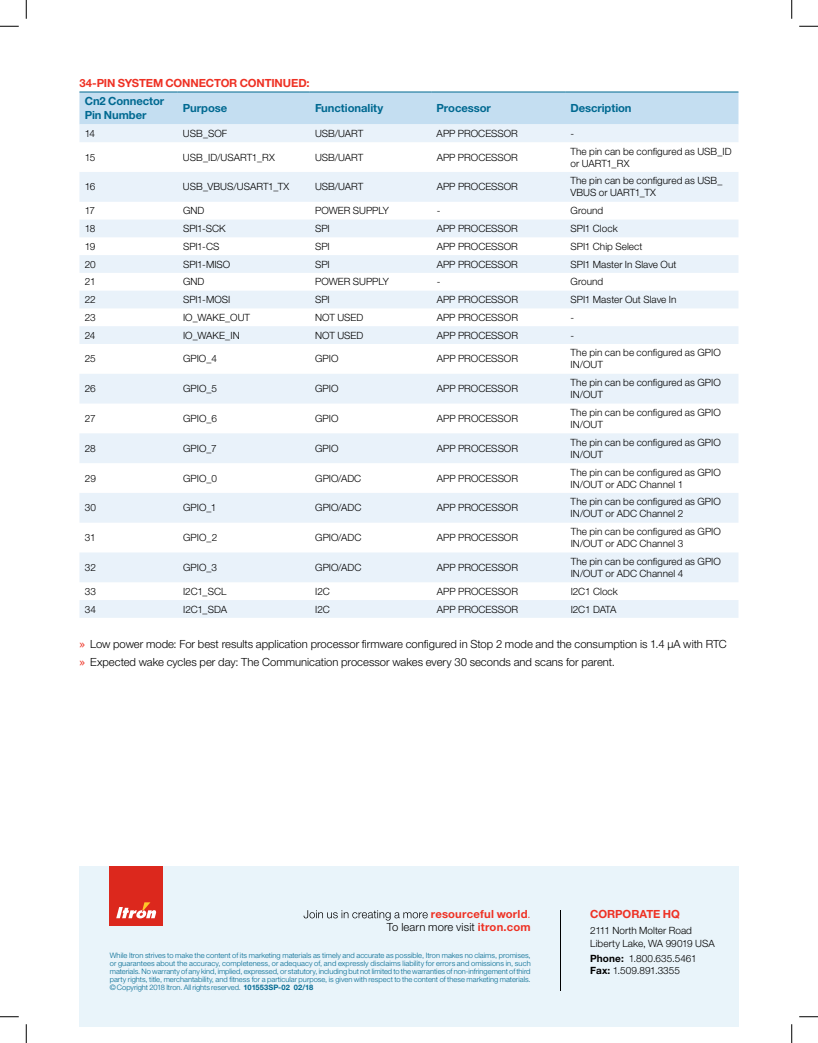
<style>
.page{position:relative;width:818px;height:1043px;background:#fff}
.page>*{position:absolute;margin:0;border:0;box-sizing:border-box;transform-origin:0 0}
.t1{font:300 11.25px/18.5px "Helvetica Neue LT Std";color:#000}
.t2{font:700 11.25px/13.8px "Helvetica Neue LT Std";letter-spacing:-.005em;color:#006991}
.t3{font:700 11.25px "Helvetica Neue LT Std";letter-spacing:-.01em;color:#ee3124}
.t4{font:700 11.25px/12.5px "Helvetica Neue LT Std";letter-spacing:.02em;color:#ee3124;text-align:right}
.t5{font:300 10px/12px "Helvetica Neue LT Std";letter-spacing:.005em;color:#000}
.t6{font:300 10px "Helvetica Neue LT Std";letter-spacing:-.025em;color:#000}
.t7{font:300 7.5px/8.1px "Helvetica Neue LT Std";color:#006991;text-align:justify}
.s1{font-family:"Lucida Grande";font-weight:400;color:#ee3124}
.s2{font-weight:300}
.s3{font-weight:300;color:#000}
.s4{font-weight:700}
</style>
<div class="page">
<div style="left:79px;top:93px;width:659px;height:31px;background:#c4def1"></div>
<svg style="left:79px;top:124px;width:659px;height:494px;fill:#ebf3fa"></svg>
<hr style="left:79px;top:92px;width:99px;height:1px;background:#006991">
<hr style="left:178px;top:92px;width:132px;height:1px;background:#006991">
<hr style="left:310px;top:92px;width:121px;height:1px;background:#006991">
<hr style="left:431px;top:92px;width:134px;height:1px;background:#006991">
<hr style="left:565px;top:92px;width:173px;height:1px;background:#006991">
<div style="left:79px;top:866px;width:659px;height:161px;background:#e9f4fa"></div>
<svg style="left:303px;top:910px;width:125px;height:10px"></svg>
<div style="left:110px;top:866px;width:53px;height:60px;background:#dc281d"></div>
<svg style="left:116px;top:902px;width:40px;height:16px"></svg>
<hr style="left:559px;top:910px;width:1px;height:80px;background:#000">
<svg style="left:0;top:25px;width:19px;height:2px"></svg>
<svg style="left:799px;top:25px;width:19px;height:2px"></svg>
<svg style="left:0;top:1016px;width:19px;height:1px"></svg>
<svg style="left:799px;top:1016px;width:19px;height:1px"></svg>
<svg style="left:25px;top:0;width:2px;height:19px"></svg>
<svg style="left:25px;top:1024px;width:2px;height:18px"></svg>
<svg style="left:791px;top:0;width:1px;height:19px"></svg>
<svg style="left:791px;top:1024px;width:1px;height:18px"></svg>
<p class="t3" style="left:79px;top:76px;width:232px">34-PIN SYSTEM CONNECTOR CONTINUED:</p>
<p class="t2" style="left:85px;top:94px;width:81px">Cn2 Connector<br>Pin Number</p>
<p class="t2" style="left:183px;top:101px;width:46px">Purpose</p>
<p class="t2" style="left:315px;top:101px;width:70px">Functionality</p>
<p class="t2" style="left:436px;top:101px;width:56px">Processor</p>
<p class="t2" style="left:570px;top:101px;width:63px">Description</p>
<p class="t5" style="left:85px;top:127px;width:12px">14</p>
<p class="t5" style="left:183px;top:127px;width:46px">USB_SOF</p>
<p class="t5" style="left:315px;top:127px;width:50px">USB/UART</p>
<p class="t5" style="left:436px;top:127px;width:83px">APP PROCESSOR</p>
<p class="t5" style="left:570px;top:127px;width:5px">-</p>
<p class="t5" style="left:85px;top:151px;width:12px">15</p>
<p class="t5" style="left:183px;top:151px;width:93px">USB_ID/USART1_RX</p>
<p class="t5" style="left:315px;top:151px;width:50px">USB/UART</p>
<p class="t5" style="left:436px;top:151px;width:83px">APP PROCESSOR</p>
<p class="t5" style="left:570px;top:145px;width:163px">The pin can be configured as USB_ID or UART1_RX</p>
<p class="t5" style="left:85px;top:181px;width:12px">16</p>
<p class="t5" style="left:183px;top:181px;width:108px">USB_VBUS/USART1_TX</p>
<p class="t5" style="left:315px;top:181px;width:50px">USB/UART</p>
<p class="t5" style="left:436px;top:181px;width:83px">APP PROCESSOR</p>
<p class="t5" style="left:570px;top:175px;width:153px">The pin can be configured as USB_<br>VBUS or UART1_TX</p>
<p class="t5" style="left:85px;top:204px;width:12px">17</p>
<p class="t5" style="left:183px;top:204px;width:23px">GND</p>
<p class="t5" style="left:315px;top:204px;width:75px">POWER SUPPLY</p>
<p class="t5" style="left:436px;top:204px;width:5px">-</p>
<p class="t5" style="left:570px;top:204px;width:34px">Ground</p>
<p class="t5" style="left:85px;top:222px;width:12px">18</p>
<p class="t5" style="left:183px;top:222px;width:44px">SPI1-SCK</p>
<p class="t5" style="left:315px;top:222px;width:16px">SPI</p>
<p class="t5" style="left:436px;top:222px;width:83px">APP PROCESSOR</p>
<p class="t5" style="left:570px;top:222px;width:49px">SPI1 Clock</p>
<p class="t5" style="left:85px;top:240px;width:12px">19</p>
<p class="t5" style="left:183px;top:240px;width:38px">SPI1-CS</p>
<p class="t5" style="left:315px;top:240px;width:16px">SPI</p>
<p class="t5" style="left:436px;top:240px;width:83px">APP PROCESSOR</p>
<p class="t5" style="left:570px;top:240px;width:73px">SPI1 Chip Select</p>
<p class="t5" style="left:85px;top:258px;width:12px">20</p>
<p class="t5" style="left:183px;top:258px;width:49px">SPI1-MISO</p>
<p class="t5" style="left:315px;top:258px;width:16px">SPI</p>
<p class="t5" style="left:436px;top:258px;width:83px">APP PROCESSOR</p>
<p class="t5" style="left:570px;top:258px;width:107px">SPI1 Master In Slave Out</p>
<p class="t5" style="left:85px;top:275px;width:12px">21</p>
<p class="t5" style="left:183px;top:275px;width:23px">GND</p>
<p class="t5" style="left:315px;top:275px;width:75px">POWER SUPPLY</p>
<p class="t5" style="left:436px;top:275px;width:5px">-</p>
<p class="t5" style="left:570px;top:275px;width:34px">Ground</p>
<p class="t5" style="left:85px;top:293px;width:13px">22</p>
<p class="t5" style="left:183px;top:293px;width:49px">SPI1-MOSI</p>
<p class="t5" style="left:315px;top:293px;width:16px">SPI</p>
<p class="t5" style="left:436px;top:293px;width:83px">APP PROCESSOR</p>
<p class="t5" style="left:570px;top:293px;width:107px">SPI1 Master Out Slave In</p>
<p class="t5" style="left:85px;top:311px;width:12px">23</p>
<p class="t5" style="left:183px;top:311px;width:69px">IO_WAKE_OUT</p>
<p class="t5" style="left:315px;top:311px;width:50px">NOT USED</p>
<p class="t5" style="left:436px;top:311px;width:83px">APP PROCESSOR</p>
<p class="t5" style="left:570px;top:311px;width:5px">-</p>
<p class="t5" style="left:85px;top:329px;width:12px">24</p>
<p class="t5" style="left:183px;top:329px;width:58px">IO_WAKE_IN</p>
<p class="t5" style="left:315px;top:329px;width:50px">NOT USED</p>
<p class="t5" style="left:436px;top:329px;width:83px">APP PROCESSOR</p>
<p class="t5" style="left:570px;top:329px;width:5px">-</p>
<p class="t5" style="left:85px;top:353px;width:12px">25</p>
<p class="t5" style="left:183px;top:353px;width:35px">GPIO_4</p>
<p class="t5" style="left:315px;top:353px;width:25px">GPIO</p>
<p class="t5" style="left:437px;top:353px;width:83px">APP PROCESSOR</p>
<p class="t5" style="left:570px;top:347px;width:152px">The pin can be configured as GPIO<br>IN/OUT</p>
<p class="t5" style="left:85px;top:382px;width:12px">26</p>
<p class="t5" style="left:183px;top:382px;width:36px">GPIO_5</p>
<p class="t5" style="left:315px;top:382px;width:25px">GPIO</p>
<p class="t5" style="left:437px;top:382px;width:83px">APP PROCESSOR</p>
<p class="t5" style="left:570px;top:376px;width:152px">The pin can be configured as GPIO<br>IN/OUT</p>
<p class="t5" style="left:85px;top:412px;width:12px">27</p>
<p class="t5" style="left:183px;top:412px;width:35px">GPIO_6</p>
<p class="t5" style="left:315px;top:412px;width:25px">GPIO</p>
<p class="t5" style="left:437px;top:412px;width:83px">APP PROCESSOR</p>
<p class="t5" style="left:570px;top:406px;width:152px">The pin can be configured as GPIO<br>IN/OUT</p>
<p class="t5" style="left:85px;top:442px;width:12px">28</p>
<p class="t5" style="left:183px;top:442px;width:35px">GPIO_7</p>
<p class="t5" style="left:315px;top:442px;width:25px">GPIO</p>
<p class="t5" style="left:437px;top:442px;width:83px">APP PROCESSOR</p>
<p class="t5" style="left:570px;top:436px;width:152px">The pin can be configured as GPIO<br>IN/OUT</p>
<p class="t5" style="left:85px;top:472px;width:13px">29</p>
<p class="t5" style="left:183px;top:472px;width:35px">GPIO_0</p>
<p class="t5" style="left:315px;top:472px;width:48px">GPIO/ADC</p>
<p class="t5" style="left:437px;top:472px;width:83px">APP PROCESSOR</p>
<p class="t5" style="left:570px;top:466px;width:152px">The pin can be configured as GPIO<br>IN/OUT or ADC Channel 1</p>
<p class="t5" style="left:85px;top:501px;width:13px">30</p>
<p class="t5" style="left:183px;top:501px;width:35px">GPIO_1</p>
<p class="t5" style="left:315px;top:501px;width:48px">GPIO/ADC</p>
<p class="t5" style="left:437px;top:501px;width:83px">APP PROCESSOR</p>
<p class="t5" style="left:570px;top:495px;width:152px">The pin can be configured as GPIO<br>IN/OUT or ADC Channel 2</p>
<p class="t5" style="left:85px;top:531px;width:12px">31</p>
<p class="t5" style="left:183px;top:531px;width:36px">GPIO_2</p>
<p class="t5" style="left:315px;top:531px;width:48px">GPIO/ADC</p>
<p class="t5" style="left:437px;top:531px;width:83px">APP PROCESSOR</p>
<p class="t5" style="left:570px;top:525px;width:152px">The pin can be configured as GPIO<br>IN/OUT or ADC Channel 3</p>
<p class="t5" style="left:85px;top:561px;width:13px">32</p>
<p class="t5" style="left:183px;top:561px;width:36px">GPIO_3</p>
<p class="t5" style="left:315px;top:561px;width:48px">GPIO/ADC</p>
<p class="t5" style="left:437px;top:561px;width:83px">APP PROCESSOR</p>
<p class="t5" style="left:570px;top:555px;width:152px">The pin can be configured as GPIO<br>IN/OUT or ADC Channel 4</p>
<p class="t5" style="left:85px;top:585px;width:13px">33</p>
<p class="t5" style="left:183px;top:585px;width:45px">I2C1_SCL</p>
<p class="t5" style="left:315px;top:585px;width:16px">I2C</p>
<p class="t5" style="left:437px;top:585px;width:83px">APP PROCESSOR</p>
<p class="t5" style="left:570px;top:585px;width:49px">I2C1 Clock</p>
<p class="t5" style="left:85px;top:602px;width:13px">34</p>
<p class="t5" style="left:183px;top:602px;width:45px">I2C1_SDA</p>
<p class="t5" style="left:315px;top:602px;width:16px">I2C</p>
<p class="t5" style="left:437px;top:602px;width:83px">APP PROCESSOR</p>
<p class="t6" style="left:570px;top:603px;width:47px">I2C1 DATA</p>
<p class="t1" style="left:79px;top:634px;width:649px"><span class="s1">»</span> Low power mode: For best results application processor firmware configured in Stop 2 mode and the consumption is 1.4 µA with RTC <span class="s1">»</span> Expected wake cycles per day: The Communication processor wakes every 30 seconds and scans for parent.</p>
<p class="t4" style="left:387px;top:907px;width:145px">resourceful world<span class="s2">.<br></span><span class="s3">To learn more visit</span> itron.com</p>
<p class="t3" style="left:590px;top:907px;width:91px">CORPORATE HQ</p>
<p class="t5" style="left:590px;top:924px;width:126px;line-height:12.5px">2111 North Molter Road<br>Liberty Lake, WA 99019 USA</p>
<p class="t5" style="left:590px;top:951px;width:108px;line-height:12.5px"><span class="s4">Phone:</span> 1.800.635.5461<br><span class="s4">Fax:</span> 1.509.891.3355</p>
<p class="t7" style="left:110px;top:950px;width:422px">While Itron strives to make the content of its marketing materials as timely and accurate as possible, Itron makes no claims, promises, or guarantees about the accuracy, completeness, or adequacy of, and expressly disclaims liability for errors and omissions in, such materials. No warranty of any kind, implied, expressed, or statutory, including but not limited to the warranties of non-infringement of third party rights, title, merchantability, and fitness for a particular purpose, is given with respect to the content of these marketing materials. © Copyright 2018 Itron. All rights reserved. <span class="s4">101553SP-02 02/18</span></p>
</div>
